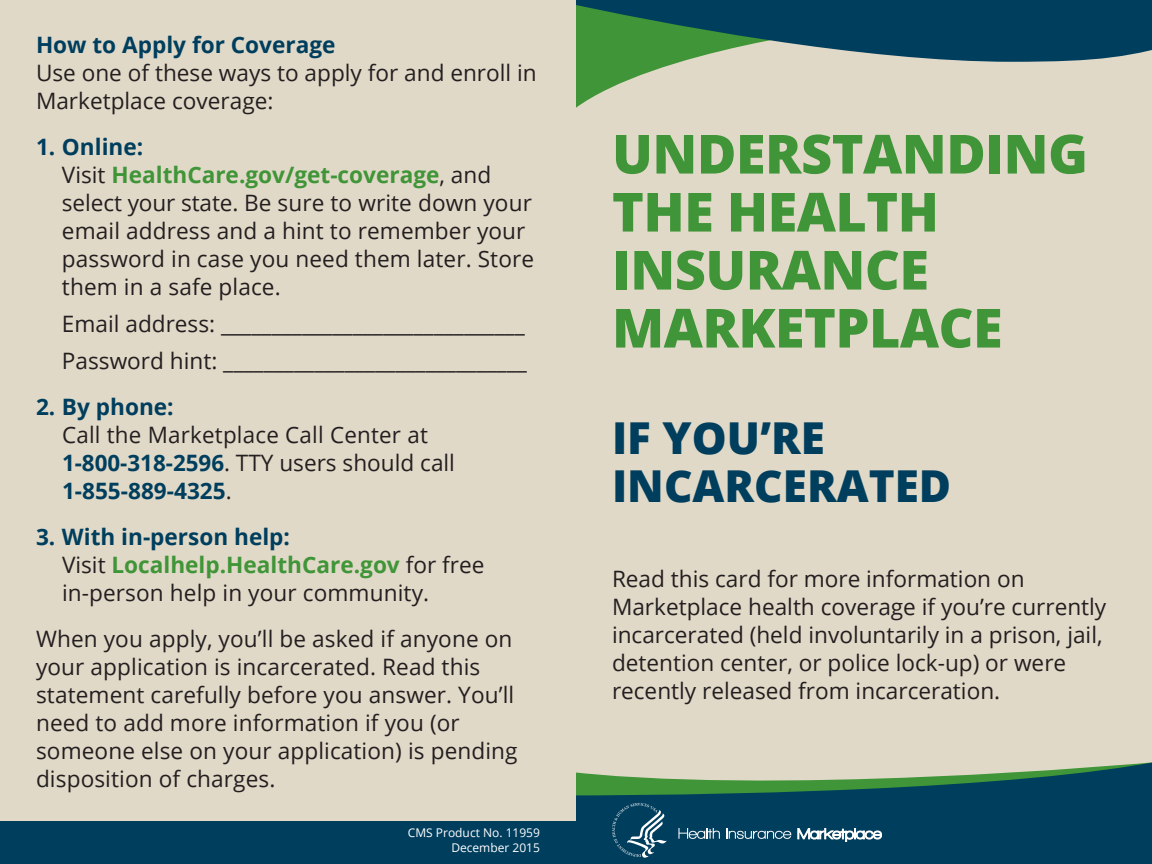
<style>
.page{position:relative;width:1152px;height:864px;background:#fff}
.page>*{position:absolute;margin:0;border:0;box-sizing:border-box;transform-origin:0 0}
.t1{font:800 54px/58px "Open Sans";letter-spacing:-.01em;color:#3f9537}
.t2{font:800 44px/48px "Open Sans";color:#003e5e}
.t3{font:22.6px/28px "Open Sans";letter-spacing:.005em;color:#231f20}
.t4{font:700 22.6px/28px "Open Sans";color:#3f9537}
.t5{font:12px "Open Sans";color:#fff}
.s1{font-weight:700;color:#003e5e}
.s2{color:#003e5e}
.s3{font-weight:400;color:#231f20}
.s4{font-weight:700;color:#3f9537}
</style>
<div class="page">
<div style="left:576px;top:0;width:576px;height:856px;background:#e1d9c8"></div>
<svg style="left:576px;top:62px;width:104px;height:46px"></svg>
<svg style="left:576px;top:0;width:576px;height:62px;background:#215c60"></svg>
<svg style="left:576px;top:762px;width:576px;height:102px;background:#275e68"></svg>
<div style="left:0;top:0;width:576px;height:827px;background:#e1d9c8"></div>
<div style="left:0;top:821px;width:576px;height:43px;background:#003e5e"></div>
<svg style="left:612px;top:803px;width:55px;height:55px;background:#285c77"></svg>
<svg style="left:678px;top:828px;width:42px;height:11px"></svg>
<svg style="left:727px;top:828px;width:64px;height:11px"></svg>
<svg style="left:798px;top:828px;width:84px;height:14px"></svg>
<p class="t3" style="left:36px;top:31px;width:502px"><span class="s1">How to Apply for Coverage<br></span>Use one of these ways to apply for and enroll in<br>Marketplace coverage:</p>
<p class="t4" style="left:62px;top:133px;width:431px;text-indent:-26px"><span class="s2">1. Online:<br></span><span class="s3">Visit</span> HealthCare.gov/get-coverage<span class="s3">, and</span></p>
<p class="t3" style="left:62px;top:189px;width:474px">select your state. Be sure to write down your email address and a hint to remember your password in case you need them later. Store them in a safe place.</p>
<p class="t3" style="left:62px;top:310px;width:464px">Email address: ______________________________</p>
<p class="t3" style="left:62px;top:347px;width:466px">Password hint: ______________________________</p>
<p class="t3" style="left:62px;top:393px;width:395px;text-indent:-26px"><span class="s1">2. By phone:<br></span>Call the Marketplace Call Center at<br><span class="s1">1-800-318-2596</span>. TTY users should call<br><span class="s1">1-855-889-4325</span>.</p>
<p class="t3" style="left:62px;top:523px;width:424px;text-indent:-26px"><span class="s1">3. With in-person help:<br></span>Visit <span class="s4">Localhelp.HealthCare.gov</span> for free in-person help in your community.</p>
<p class="t3" style="left:36px;top:625px;width:483px">When you apply, you’ll be asked if anyone on your application is incarcerated. Read this statement carefully before you answer. You’ll need to add more information if you (or someone else on your application) is pending disposition of charges.</p>
<p class="t5" style="left:408px;top:825px;width:134px">CMS Product No. 11959</p>
<p class="t5" style="left:451px;top:839px;width:90px">December 2015</p>
<p class="t1" style="left:612px;top:122px;width:478px">UNDERSTANDING<br>THE HEALTH<br>INSURANCE<br>MARKETPLACE</p>
<p class="t2" style="left:612px;top:412px;width:341px">IF YOU’RE<br>INCARCERATED</p>
<p class="t3" style="left:612px;top:565px;width:496px">Read this card for more information on Marketplace health coverage if you’re currently incarcerated (held involuntarily in a prison, jail, detention center, or police lock-up) or were recently released from incarceration.</p>
</div>
